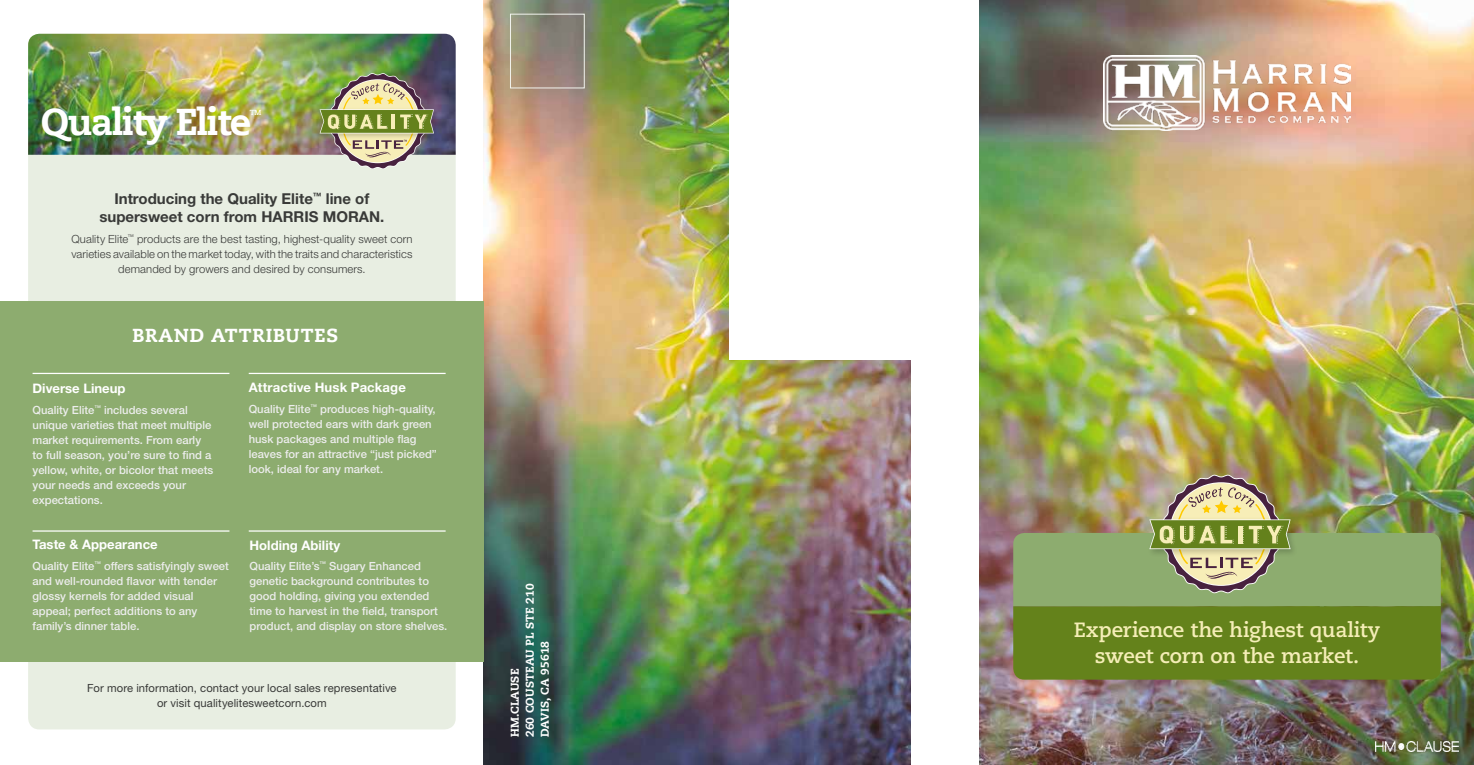
<style>
.page{position:relative;width:1474px;height:765px;background:#fff}
.page>*{position:absolute;margin:0;border:0;box-sizing:border-box;transform-origin:0 0}
.t1{font:800 37.25px "Caecilia Com 85";letter-spacing:-.04em;color:#fff}
.t2{font:700 20.62px/26.2px "Caecilia LT Std";letter-spacing:-.01em;color:#f5eeb7;text-align:center}
.t3{font:800 18.75px "Caecilia Com 85";letter-spacing:.045em;color:#fff}
.t4{font:700 15px/18.8px "Helvetica Neue LT Std";color:#393a38;text-align:center}
.t5{font:700 13.12px "Helvetica Neue LT Std";color:#fff}
.t6{font:500 11.25px/15px "Helvetica Neue LT Std";color:#ececec}
.t7{font:500 11.25px/15px "Helvetica Neue LT Std";color:#ecedec}
.t8{font:300 11.25px/15px "Helvetica Neue LT Std";letter-spacing:.01em;color:#393a38;text-align:center}
.t9{font:11.25px/15px "Helvetica Neue LT Std";letter-spacing:.01em;color:#393a38;text-align:center}
.t10{font:800 11.25px/15px "Caecilia LT Pro 85";letter-spacing:.01em;color:#fff}
.t11{font:700 7.25px "Caecilia Com 75";color:#fff}
.s1{color:#ecedec}
</style>
<div class="page">
<img style="left:484px;top:0;width:427px;height:765px">
<div style="left:28px;top:155px;width:428px;height:574px;background:#e8eee2"></div>
<img style="left:28px;top:34px;width:428px;height:121px">
<img style="left:316px;top:105px;width:126px;height:37px">
<img style="left:320px;top:73px;width:114px;height:96px">
<div style="left:0;top:301px;width:484px;height:361px;background:#8dac6f"></div>
<img style="left:979px;top:0;width:495px;height:765px">
<div style="left:729px;top:0;width:249px;height:360px;background:#fff"></div>
<div style="left:510px;top:14px;width:74px;height:74px;border:1px solid #f2f4ee"></div>
<img style="left:1375px;top:742px;width:84px;height:9px">
<img style="left:1103px;top:56px;width:248px;height:74px">
<hr style="left:33px;top:373px;width:196px;height:1px;background:#fff">
<hr style="left:33px;top:530px;width:196px;height:2px;background:#fff">
<hr style="left:249px;top:373px;width:197px;height:1px;background:#fff">
<hr style="left:249px;top:530px;width:197px;height:2px;background:#fff">
<img style="left:1013px;top:475px;width:428px;height:205px">
<h1 class="t1" style="left:41px;top:97px;width:212px">Quality Elite</h1>
<p class="t11" style="left:250px;top:108px;width:13px">TM</p>
<h3 class="t4" style="left:99px;top:189px;width:286px">Introducing the Quality Elite<sup>™</sup> line of supersweet corn from HARRIS MORAN.</h3>
<p class="t8" style="left:71px;top:231px;width:343px">Quality Elite<sup>™</sup> products are the best tasting, highest-quality sweet corn varieties available on the market today, with the traits and characteristics demanded by growers and desired by consumers.</p>
<h3 class="t3" style="left:132px;top:323px;width:207px">BRAND ATTRIBUTES</h3>
<p class="t5" style="left:33px;top:380px;width:95px">Diverse Lineup</p>
<p class="t7" style="left:33px;top:402px;width:182px">Quality Elite<sup>™</sup> includes several unique varieties that meet multiple market requirements. From early to full season, you’re sure to find a yellow, white, or bicolor that meets your needs and exceeds your expectations.</p>
<p class="t5" style="left:33px;top:536px;width:127px">Taste &amp; Appearance</p>
<p class="t6" style="left:33px;top:558px;width:198px"><span class="s1">Quality Elite</span><sup>™</sup> offers satisfyingly sweet and well-rounded flavor with tender glossy kernels for added visual appeal; perfect additions to any family’s dinner table.</p>
<p class="t5" style="left:249px;top:379px;width:159px">Attractive Husk Package</p>
<p class="t6" style="left:249px;top:401px;width:190px"><span class="s1">Quality Elite</span><sup>™</sup> produces high-quality, well protected ears with dark green husk packages and multiple flag leaves for an attractive “just picked” look, ideal for any market.</p>
<p class="t5" style="left:250px;top:537px;width:92px">Holding Ability</p>
<p class="t6" style="left:250px;top:559px;width:199px"><span class="s1">Quality Elite’s</span><sup>™</sup> Sugary Enhanced genetic background contributes to good holding, giving you extended time to harvest in the field, transport product, and display on store shelves.</p>
<p class="t9" style="left:87px;top:681px;width:311px">For more information, contact your local sales representative or visit qualityelitesweetcorn.com</p>
<p class="t10" style="left:507px;top:737px;width:155px;rotate:-90deg">HM.CLAUSE<br>260 COUSTEAU PL STE 210<br>DAVIS, CA 95618</p>
<h2 class="t2" style="left:1074px;top:617px;width:308px">Experience the highest quality sweet corn on the market.</h2>
</div>
